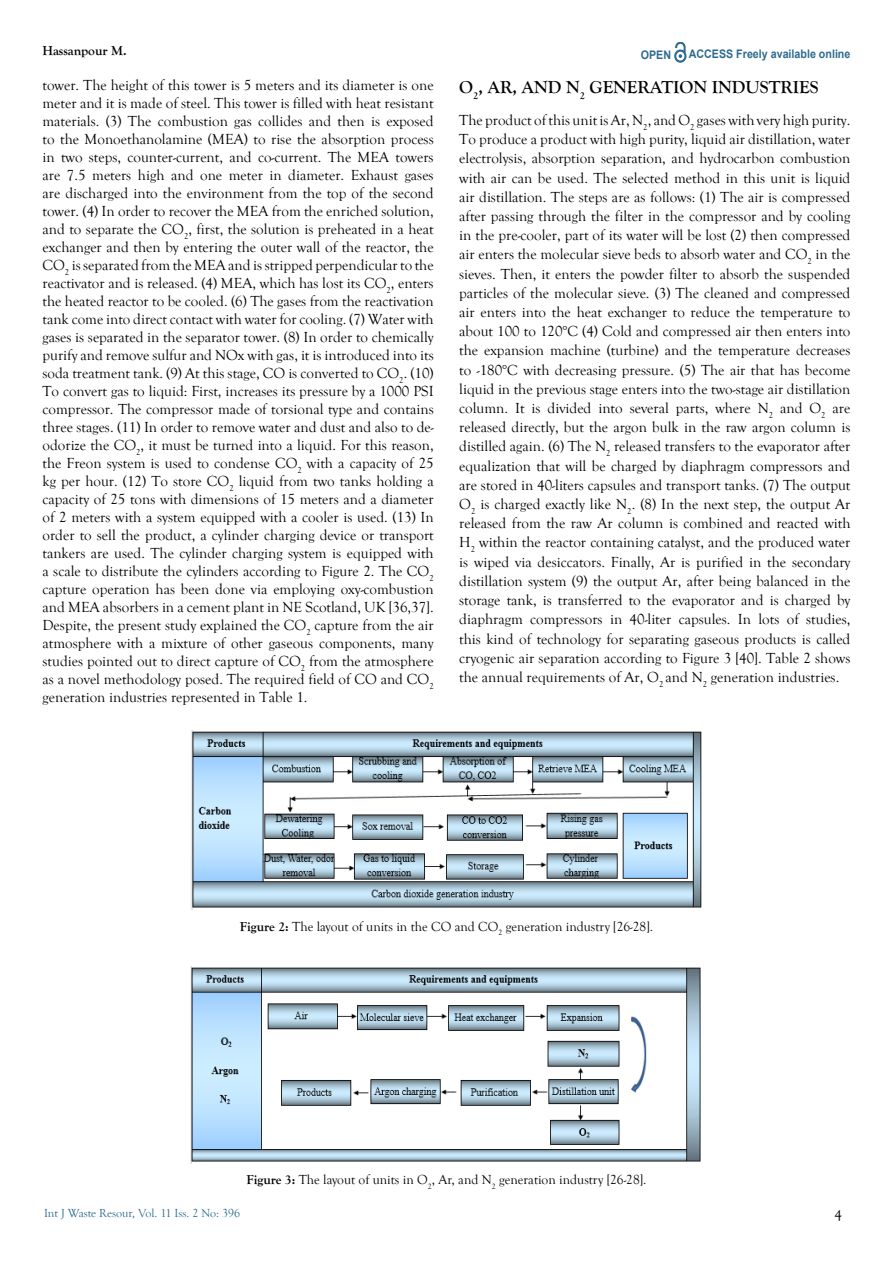
<style>
.page{position:relative;width:893px;height:1263px;background:#fff}
.page>*{position:absolute;margin:0;border:0;box-sizing:border-box;transform-origin:0 0}
.t1{font:700 18px "Goudy Old Style T";color:#000}
.t2{font:15px/18px "Goudy Old Style T";color:#000;text-align:justify}
.t3{font:13.5px "Goudy Old Style T";color:#000}
.t4{font:700 13.5px "Goudy Old Style T";color:#000}
.t5{font:12px "Goudy Old Style T";color:#2b6a8f}
.t6{font:700 11.85px "Arial";color:#2e6b8f;scale:.91 1}
.s1{font-weight:700}
</style>
<div class="page">
<svg style="left:674px;top:43px;width:12px;height:20px"></svg>
<img style="left:191px;top:730px;width:511px;height:179px">
<img style="left:190px;top:967px;width:511px;height:197px">
<p class="t4" style="left:43px;top:43px;width:86px">Hassanpour M.</p>
<p class="t6" style="left:641px;top:47px;width:35px">OPEN</p>
<p class="t6" style="left:689px;top:46px;width:179px">ACCESS Freely available online</p>
<p class="t2" style="left:43px;top:77px;width:393px">tower. The height of this tower is 5 meters and its diameter is one meter and it is made of steel. This tower is filled with heat resistant materials. (3) The combustion gas collides and then is exposed to the Monoethanolamine (MEA) to rise the absorption process in two steps, counter-current, and co-current. The MEA towers are 7.5 meters high and one meter in diameter. Exhaust gases are discharged into the environment from the top of the second tower. (4) In order to recover the MEA from the enriched solution, and to separate the CO<sub>2</sub>, first, the solution is preheated in a heat exchanger and then by entering the outer wall of the reactor, the CO<sub>2</sub> is separated from the MEA and is stripped perpendicular to the reactivator and is released. (4) MEA, which has lost its CO<sub>2</sub>, enters the heated reactor to be cooled. (6) The gases from the reactivation tank come into direct contact with water for cooling. (7) Water with gases is separated in the separator tower. (8) In order to chemically purify and remove sulfur and NOx with gas, it is introduced into its soda treatment tank. (9) At this stage, CO is converted to CO<sub>2</sub>. (10)<br>To convert gas to liquid: First, increases its pressure by a 1000 PSI compressor. The compressor made of torsional type and contains three stages. (11) In order to remove water and dust and also to de&shy;odorize the CO<sub>2</sub>, it must be turned into a liquid. For this reason, the Freon system is used to condense CO<sub>2</sub> with a capacity of 25 kg per hour. (12) To store CO<sub>2</sub> liquid from two tanks holding a capacity of 25 tons with dimensions of 15 meters and a diameter of 2 meters with a system equipped with a cooler is used. (13) In order to sell the product, a cylinder charging device or transport tankers are used. The cylinder charging system is equipped with a scale to distribute the cylinders according to Figure 2. The CO<sub>2 </sub>capture operation has been done via employing oxy-combustion and MEA absorbers in a cement plant in NE Scotland, UK [36,37].<br>Despite, the present study explained the CO<sub>2</sub> capture from the air atmosphere with a mixture of other gaseous components, many studies pointed out to direct capture of CO<sub>2</sub> from the atmosphere as a novel methodology posed. The required field of CO and CO<sub>2 </sub>generation industries represented in Table 1.</p>
<p class="t1" style="left:459px;top:77px;width:361px">O<sub>2</sub>, AR, AND N<sub>2</sub> GENERATION INDUSTRIES</p>
<p class="t2" style="left:459px;top:111px;width:393px;line-height:19.2px">The product of this unit is Ar, N<sub>2</sub>, and O<sub>2</sub> gases with very high purity.<br>To produce a product with high purity, liquid air distillation, water electrolysis, absorption separation, and hydrocarbon combustion with air can be used. The selected method in this unit is liquid air distillation. The steps are as follows: (1) The air is compressed after passing through the filter in the compressor and by cooling in the pre-cooler, part of its water will be lost (2) then compressed air enters the molecular sieve beds to absorb water and CO<sub>2</sub> in the sieves. Then, it enters the powder filter to absorb the suspended particles of the molecular sieve. (3) The cleaned and compressed air enters into the heat exchanger to reduce the temperature to about 100 to 120°C (4) Cold and compressed air then enters into the expansion machine (turbine) and the temperature decreases to -180°C with decreasing pressure. (5) The air that has become liquid in the previous stage enters into the two-stage air distillation column. It is divided into several parts, where N<sub>2</sub> and O<sub>2</sub> are released directly, but the argon bulk in the raw argon column is distilled again. (6) The N<sub>2</sub> released transfers to the evaporator after equalization that will be charged by diaphragm compressors and are stored in 40-liters capsules and transport tanks. (7) The output O<sub>2</sub> is charged exactly like N<sub>2</sub>. (8) In the next step, the output Ar released from the raw Ar column is combined and reacted with H<sub>2</sub> within the reactor containing catalyst, and the produced water is wiped via desiccators. Finally, Ar is purified in the secondary distillation system (9) the output Ar, after being balanced in the storage tank, is transferred to the evaporator and is charged by diaphragm compressors in 40-liter capsules. In lots of studies, this kind of technology for separating gaseous products is called cryogenic air separation according to Figure 3 [40]. Table 2 shows the annual requirements of Ar, O<sub>2</sub> and N<sub>2</sub> generation industries.</p>
<p class="t3" style="left:240px;top:919px;width:415px"><span class="s1">Figure 2:</span> The layout of units in the CO and CO<sub>2</sub> generation industry [26-28].</p>
<p class="t3" style="left:246px;top:1172px;width:402px"><span class="s1">Figure 3:</span> The layout of units in O<sub>2</sub>, Ar, and N<sub>2</sub> generation industry [26-28].</p>
<p class="t5" style="left:44px;top:1207px;width:198px">Int J Waste Resour, Vol. 11 Iss. 2 No: 396</p>
<p class="t2" style="left:834px;top:1207px;width:9px">4</p>
</div>
